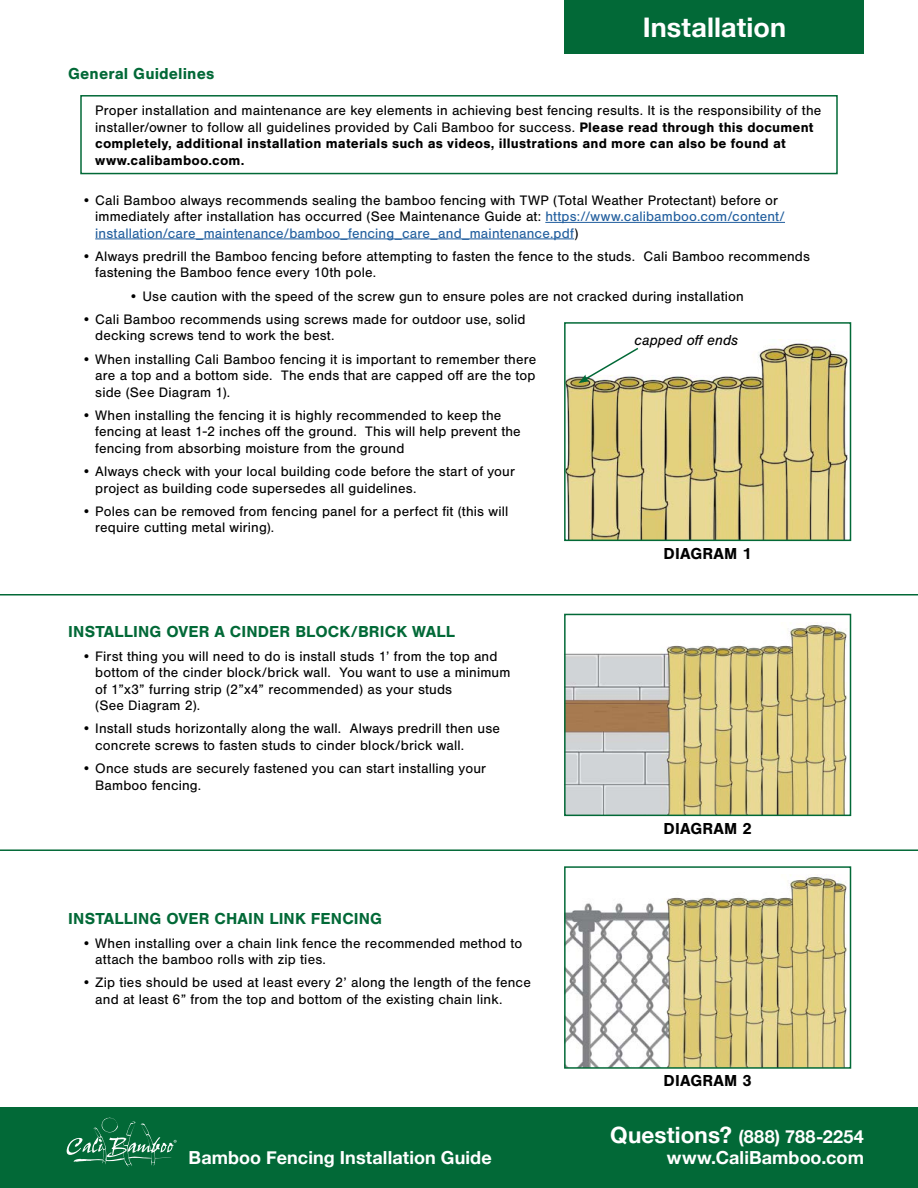
<style>
.page{position:relative;width:918px;height:1188px;background:#fff}
.page>*{position:absolute;margin:0;border:0;box-sizing:border-box;transform-origin:0 0}
.t1{font:700 27px "Helvetica Neue";letter-spacing:.005em;color:#fff}
.t2{font:700 18px "Helvetica Neue";letter-spacing:.005em;color:#fff}
.t3{font:700 16.5px "Nimbus San";letter-spacing:.01em;color:#026937}
.t4{font:700 16.5px "Nimbus San";letter-spacing:.01em;color:#000}
.t5{font:italic 15px "Nimbus San";letter-spacing:.005em;color:#000}
.t6{font:14.25px/16.5px "Nimbus San";letter-spacing:.01em;color:#000}
.s1{font-weight:700}
.s2{color:#215e9e}
.s3{font-size:22.5px}
</style>
<div class="page">
<div style="left:0;top:1107px;width:918px;height:81px;background:#026937"></div>
<div style="left:565px;top:0;width:299px;height:54px;background:#026937"></div>
<svg style="left:67px;top:1117px;width:110px;height:50px"></svg>
<hr style="left:545px;top:222px;width:240px;height:1px;background:#215e9e">
<hr style="left:95px;top:238px;width:479px;height:1px;background:#215e9e">
<div style="left:80px;top:95px;width:758px;height:79px;border:2px solid #026937"></div>
<img style="left:567px;top:339px;width:281px;height:199px">
<div style="left:564px;top:322px;width:287px;height:219px;border:2px solid #026937"></div>
<img style="left:567px;top:622px;width:281px;height:191px">
<div style="left:564px;top:614px;width:287px;height:202px;border:2px solid #026937"></div>
<img style="left:567px;top:875px;width:281px;height:191px">
<div style="left:564px;top:866px;width:287px;height:203px;border:2px solid #026937"></div>
<hr style="left:0;top:594px;width:918px;height:2px;background:#026937">
<hr style="left:0;top:849px;width:918px;height:2px;background:#026937">
<svg style="left:578px;top:346px;width:62px;height:37px"></svg>
<h1 class="t1" style="left:643px;top:6px;width:145px">Installation</h1>
<p class="t3" style="left:68px;top:64px;width:148px">General Guidelines</p>
<p class="t6" style="left:95px;top:103px;width:728px">Proper installation and maintenance are key elements in achieving best fencing results. It is the responsibility of the installer/owner to follow all guidelines provided by Cali Bamboo for success. <span class="s1">Please read through this document completely, additional installation materials such as videos, illustrations and more can also be found at www.calibamboo.com.</span></p>
<p class="t6" style="left:95px;top:192px;width:691px;text-indent:-13px">• Cali Bamboo always recommends sealing the bamboo fencing with TWP (Total Weather Protectant) before or immediately after installation has occurred (See Maintenance Guide at: <span class="s2">https://www.calibamboo.com/content/ installation/care_maintenance/bamboo_fencing_care_and_maintenance.pdf</span>)</p>
<p class="t6" style="left:95px;top:248px;width:716px;text-indent:-13px">• Always predrill the Bamboo fencing before attempting to fasten the fence to the studs. Cali Bamboo recommends fastening the Bamboo fence every 10th pole.</p>
<p class="t6" style="left:129px;top:288px;width:616px">• Use caution with the speed of the screw gun to ensure poles are not cracked during installation</p>
<p class="t6" style="left:95px;top:311px;width:432px;text-indent:-13px">• Cali Bamboo recommends using screws made for outdoor use, solid decking screws tend to work the best.</p>
<p class="t6" style="left:95px;top:351px;width:443px;text-align:justify;text-indent:-13px">• When installing Cali Bamboo fencing it is important to remember there are a top and a bottom side. The ends that are capped off are the top side (See Diagram 1).</p>
<p class="t6" style="left:95px;top:407px;width:427px;text-indent:-13px">• When installing the fencing it is highly recommended to keep the fencing at least 1-2 inches off the ground. This will help prevent the fencing from absorbing moisture from the ground</p>
<p class="t6" style="left:95px;top:463px;width:421px;text-indent:-13px">• Always check with your local building code before the start of your project as building code supersedes all guidelines.</p>
<p class="t6" style="left:95px;top:503px;width:415px;text-indent:-13px">• Poles can be removed from fencing panel for a perfect fit (this will require cutting metal wiring).</p>
<p class="t5" style="left:634px;top:331px;width:105px">capped off ends</p>
<p class="t3" style="left:68px;top:623px;width:388px">INSTALLING OVER A CINDER BLOCK/BRICK WALL</p>
<p class="t6" style="left:95px;top:648px;width:417px;text-indent:-13px">• First thing you will need to do is install studs 1’ from the top and bottom of the cinder block/brick wall. You want to use a minimum of 1”x3” furring strip (2”x4” recommended) as your studs<br>(See Diagram 2).</p>
<p class="t6" style="left:95px;top:721px;width:406px;text-indent:-13px">• Install studs horizontally along the wall. Always predrill then use concrete screws to fasten studs to cinder block/brick wall.</p>
<p class="t6" style="left:95px;top:760px;width:392px;text-indent:-13px">• Once studs are securely fastened you can start installing your<br>Bamboo fencing.</p>
<p class="t3" style="left:68px;top:910px;width:315px">INSTALLING OVER CHAIN LINK FENCING</p>
<p class="t6" style="left:95px;top:935px;width:429px;text-indent:-13px">• When installing over a chain link fence the recommended method to attach the bamboo rolls with zip ties.</p>
<p class="t6" style="left:95px;top:975px;width:437px;text-indent:-13px">• Zip ties should be used at least every 2’ along the length of the fence and at least 6” from the top and bottom of the existing chain link.</p>
<p class="t4" style="left:664px;top:544px;width:90px">DIAGRAM 1</p>
<p class="t4" style="left:664px;top:819px;width:90px">DIAGRAM 2</p>
<p class="t4" style="left:664px;top:1072px;width:90px">DIAGRAM 3</p>
<p class="t2" style="left:610px;top:1122px;width:255px"><span class="s3">Questions?</span> (888) 788-2254</p>
<p class="t2" style="left:189px;top:1143px;width:305px">Bamboo Fencing Installation Guide</p>
<p class="t2" style="left:667px;top:1143px;width:199px">www.CaliBamboo.com</p>
</div>
